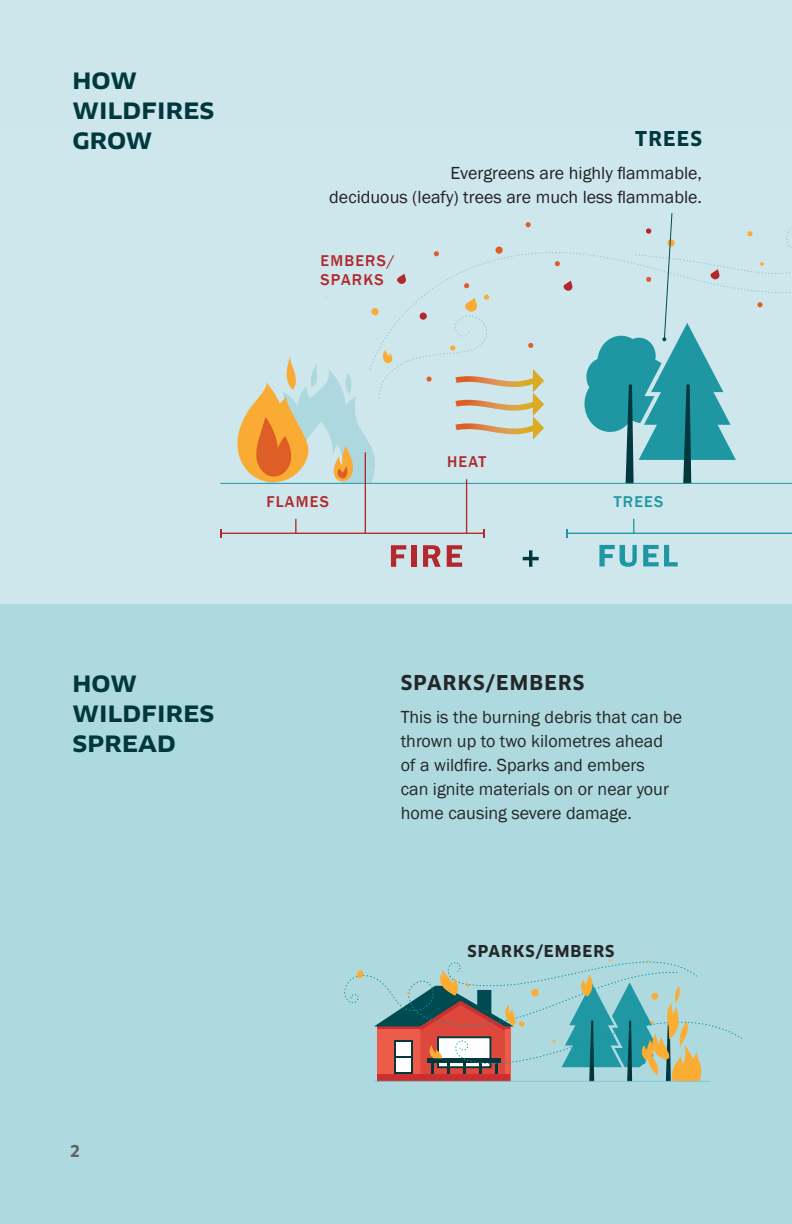
<style>
.page{position:relative;width:792px;height:1224px;background:#cde6ec}
.page>*{position:absolute;margin:0;border:0;box-sizing:border-box;transform-origin:0 0}
.t1{font:700 expanded 22px/30px "Clan Pro";letter-spacing:.01em;color:#00383e}
.t2{font:700 20px "Clan Pro";letter-spacing:.06em;color:#242728}
.t3{font:700 20px "Clan Pro";letter-spacing:.06em;color:#00383e}
.t4{font:18px/24px "Franklin Gothic";color:#242728}
.t5{font:18px/24px "Franklin Gothic";color:#231f20;text-align:right}
.t6{font:500 16px/19.2px "Franklin Gothic";letter-spacing:.075em;color:#b3272d}
.t7{font:700 16px "Clan Pro";letter-spacing:.06em;color:#242728}
.t8{font:500 16px "Franklin Gothic";letter-spacing:.075em;color:#1f97a3}
.t9{font:700 16px "Clan Pro";color:#636366}
</style>
<div class="page">
<hr style="left:567px;top:533px;width:225px;height:1px;background:#1f97a3">
<svg style="left:391px;top:545px;width:15px;height:22px"></svg>
<div style="left:411px;top:545px;width:5px;height:22px;background:#b3272d"></div>
<svg style="left:423px;top:545px;width:18px;height:22px"></svg>
<svg style="left:447px;top:545px;width:15px;height:22px"></svg>
<svg style="left:523px;top:550px;width:16px;height:17px"></svg>
<svg style="left:599px;top:545px;width:38px;height:22px"></svg>
<svg style="left:643px;top:545px;width:35px;height:21px"></svg>
<svg style="left:633px;top:519px;width:1px;height:14px"></svg>
<hr style="left:220px;top:483px;width:572px;height:1px;background:#1f97a3">
<hr style="left:221px;top:533px;width:263px;height:1px;background:#b3272d">
<svg style="left:220px;top:529px;width:2px;height:9px"></svg>
<hr style="left:365px;top:452px;width:1px;height:81px;background:#b3272d">
<svg style="left:295px;top:519px;width:2px;height:14px"></svg>
<hr style="left:466px;top:479px;width:1px;height:54px;background:#b3272d">
<div style="left:495px;top:247px;width:8px;height:7px;background:#dd5f26;border-radius:50%"></div>
<svg style="left:526px;top:222px;width:5px;height:5px"></svg>
<svg style="left:236px;top:297px;width:308px;height:187px"></svg>
<svg style="left:369px;top:249px;width:216px;height:121px"></svg>
<div style="left:0;top:605px;width:792px;height:619px;background:#aed9df"></div>
<svg style="left:344px;top:959px;width:398px;height:123px"></svg>
<svg style="left:585px;top:213px;width:207px;height:271px"></svg>
<hr style="left:374px;top:1081px;width:337px;height:1px;background:#85c8d2">
<p class="t1" style="left:72px;top:67px;width:143px">HOW<br>WILDFIRES<br>GROW</p>
<p class="t3" style="left:635px;top:127px;width:68px">TREES</p>
<p class="t5" style="left:329px;top:161px;width:374px">Evergreens are highly flammable,<br>deciduous (leafy) trees are much less flammable.</p>
<p class="t6" style="left:321px;top:251px;width:76px">EMBERS/<br>SPARKS</p>
<p class="t6" style="left:266px;top:493px;width:64px">FLAMES</p>
<p class="t1" style="left:72px;top:669px;width:143px">HOW<br>WILDFIRES<br>SPREAD</p>
<p class="t6" style="left:447px;top:452px;width:41px">HEAT</p>
<p class="t8" style="left:614px;top:492px;width:51px">TREES</p>
<p class="t2" style="left:401px;top:671px;width:185px">SPARKS/EMBERS</p>
<p class="t4" style="left:401px;top:706px;width:283px">This is the burning debris that can be thrown up to two kilometres ahead of a wildfire. Sparks and embers<br>can ignite materials on or near your home causing severe damage.</p>
<p class="t7" style="left:468px;top:942px;width:148px">SPARKS/EMBERS</p>
<p class="t9" style="left:70px;top:1142px;width:12px">2</p>
</div>
